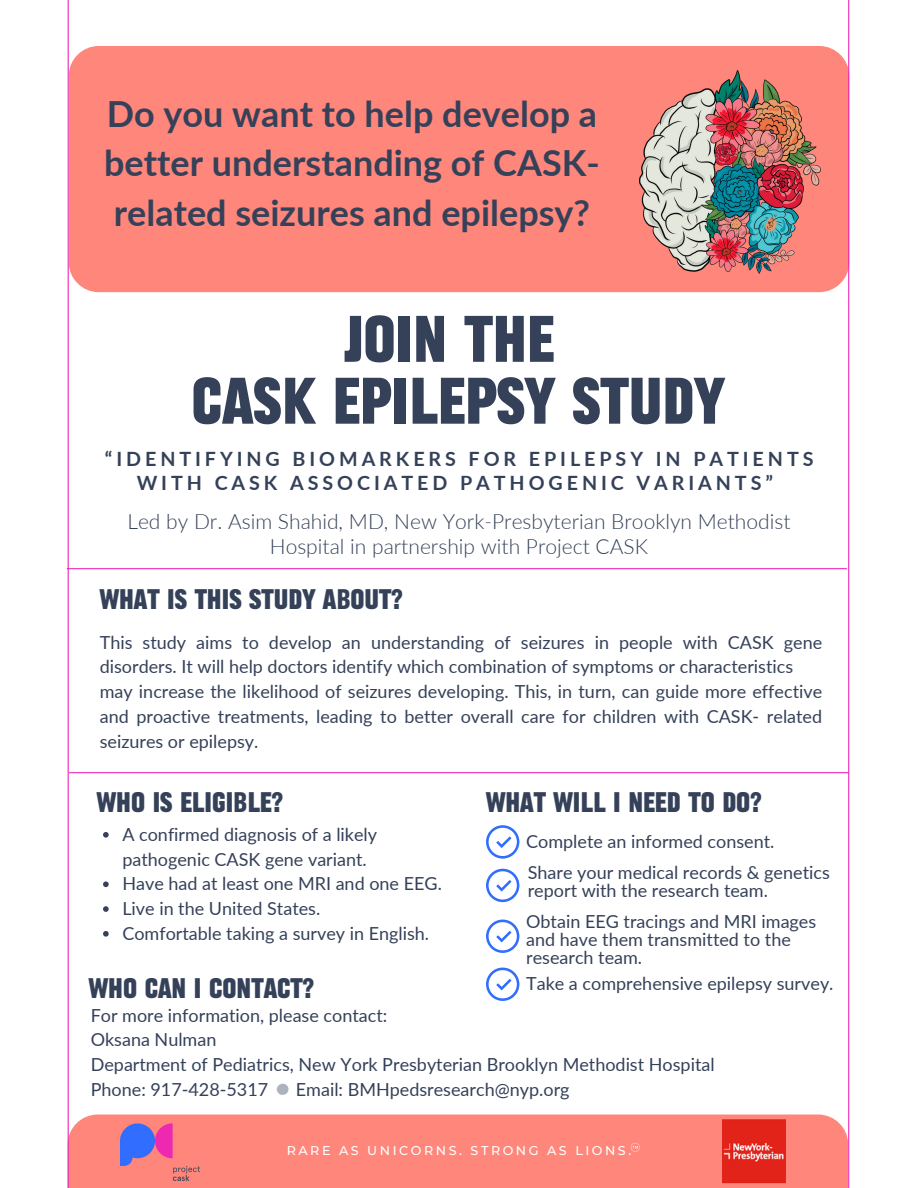
<style>
.page{position:relative;width:918px;height:1188px;background:#fff}
.page>*{position:absolute;margin:0;border:0;box-sizing:border-box;transform-origin:0 0}
.t1{font:62.1px/61.8px "Sunday Masthead";color:#354159;text-align:center}
.t2{font:700 36px/49.5px "Lato";color:#354159;text-align:justify}
.t3{font:27px "Sunday Masthead";letter-spacing:.17em;color:#354159}
.t4{font:300 21px/24.8px "Lato";color:#354159;text-align:center}
.t5{font:700 19.65px/23.7px "Lato";letter-spacing:.2em;color:#354159;text-align:center}
.t6{font:18px/24.8px "Lato";color:#354159}
.t7{font:500 12.75px "Montserrat";letter-spacing:.2em;color:#fff}
</style>
<div class="page">
<div style="left:69px;top:46px;width:780px;height:246px;background:#ff867a;border-radius:30px"></div>
<div style="left:68px;top:1114px;width:780px;height:74px;background:#ff867a"></div>
<svg style="left:486px;top:825px;width:33px;height:34px"></svg>
<hr style="left:67px;top:568px;width:780px;height:1px;background:#ed29b1">
<hr style="left:68px;top:0;width:1px;height:1188px;background:#ed29b1">
<hr style="left:848px;top:0;width:1px;height:1188px;background:#ed29b1">
<img style="left:722px;top:1120px;width:63px;height:64px">
<img style="left:639px;top:70px;width:181px;height:204px">
<svg style="left:486px;top:869px;width:33px;height:33px"></svg>
<svg style="left:486px;top:920px;width:33px;height:33px"></svg>
<svg style="left:486px;top:968px;width:33px;height:33px"></svg>
<img style="left:120px;top:1123px;width:79px;height:57px">
<svg style="left:631px;top:1143px;width:9px;height:9px"></svg>
<hr style="left:69px;top:772px;width:780px;height:1px;background:#ed29b1">
<svg style="left:277px;top:1084px;width:11px;height:11px"></svg>
<svg style="left:103px;top:832px;width:6px;height:6px"></svg>
<svg style="left:103px;top:881px;width:6px;height:6px"></svg>
<svg style="left:103px;top:906px;width:6px;height:6px"></svg>
<svg style="left:103px;top:931px;width:6px;height:6px"></svg>
<p class="t2" style="left:104px;top:88px;width:497px">Do you want to help develop a better understanding of CASK&shy;related seizures and epilepsy?</p>
<h4 class="t1" style="left:191px;top:312px;width:535px">JOIN THE<br>CASK EPILEPSY STUDY</h4>
<h5 class="t5" style="left:105px;top:446px;width:710px">“IDENTIFYING BIOMARKERS FOR EPILEPSY IN PATIENTS<br>WITH CASK ASSOCIATED PATHOGENIC VARIANTS”</h5>
<p class="t4" style="left:127px;top:508px;width:665px">Led by Dr. Asim Shahid, MD, New York-Presbyterian Brooklyn Methodist<br>Hospital in partnership with Project CASK</p>
<p class="t3" style="left:100px;top:589px;width:305px">WHAT IS THIS STUDY ABOUT?</p>
<p class="t6" style="left:100px;top:629px;width:724px">This study aims to develop an understanding of seizures in people with CASK gene disorders. It will help doctors identify which combination of symptoms or characteristics may increase the likelihood of seizures developing. This, in turn, can guide more effective and proactive treatments, leading to better overall care for children with CASK- related seizures or epilepsy.</p>
<p class="t3" style="left:97px;top:792px;width:188px">WHO IS ELIGIBLE?</p>
<h6 class="t3" style="left:486px;top:792px;width:277px">WHAT WILL I NEED TO DO?</h6>
<h3 class="t6" style="left:122px;top:822px;width:256px">A confirmed diagnosis of a likely pathogenic CASK gene variant.</h3>
<h6 class="t6" style="left:122px;top:871px;width:321px">Have had at least one MRI and one EEG.</h6>
<h3 class="t6" style="left:122px;top:896px;width:199px">Live in the United States.</h3>
<h3 class="t6" style="left:122px;top:921px;width:308px">Comfortable taking a survey in English.</h3>
<p class="t6" style="left:526px;top:828px;width:250px">Complete an informed consent.</p>
<h6 class="t6" style="left:528px;top:863px;width:304px;line-height:18px">Share your medical records &amp; genetics report with the research team.</h6>
<p class="t6" style="left:526px;top:912px;width:292px;line-height:18px">Obtain EEG tracings and MRI images and have them transmitted to the research team.</p>
<h6 class="t6" style="left:526px;top:971px;width:309px">Take a comprehensive epilepsy survey.</h6>
<h3 class="t3" style="left:89px;top:978px;width:227px">WHO CAN I CONTACT?</h3>
<h6 class="t6" style="left:91px;top:1002px;width:625px">For more information, please contact:<br>Oksana Nulman<br>Department of Pediatrics, New York Presbyterian Brooklyn Methodist Hospital Phone: 917-428-5317</h6>
<h6 class="t6" style="left:296px;top:1077px;width:275px">Email: BMHpedsresearch@nyp.org</h6>
<p class="t7" style="left:287px;top:1143px;width:346px">RARE AS UNICORNS. STRONG AS LIONS.</p>
</div>
